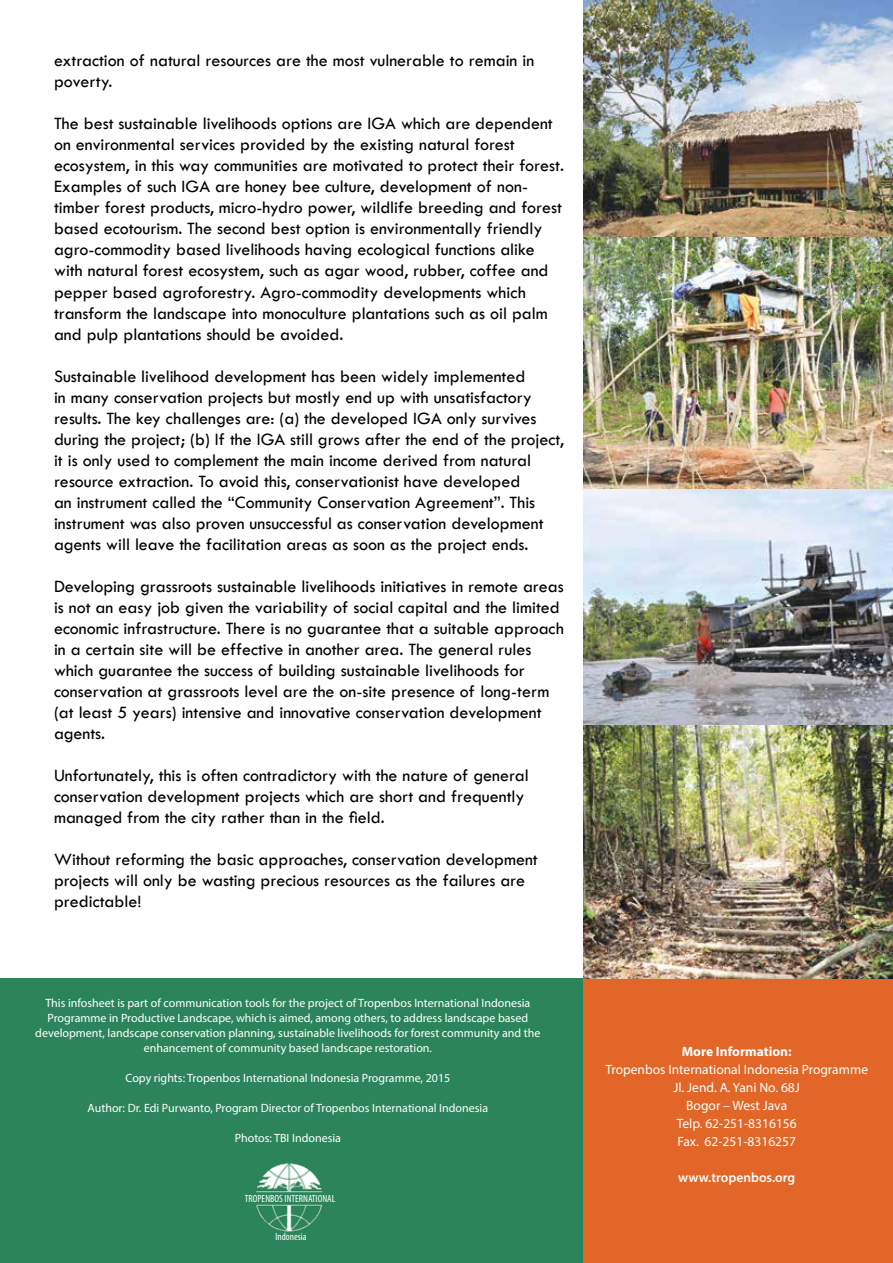
<style>
.page{position:relative;width:893px;height:1263px;background:#fff}
.page>*{position:absolute;margin:0;border:0;box-sizing:border-box;transform-origin:0 0}
.t1{font:18px/21px "Tw Cen";color:#000}
.t2{font:13.5px/18px "Myriad Pro";color:#fff;text-align:center}
.t3{font:600 13.5px "Myriad Pro";color:#fff}
.t4{font:700 13.5px "Myriad Pro";color:#fff}
.t5{font:12px/15px "Myriad Pro";color:#fff;text-align:center}
.t6{font:condensed 10.5px "Myriad Pro";color:#fff}
</style>
<div class="page">
<div style="left:576px;top:978px;width:317px;height:285px;background:#e16627"></div>
<div style="left:0;top:978px;width:582px;height:285px;background:#2c855a"></div>
<img style="left:256px;top:1163px;width:67px;height:69px">
<img style="left:583px;top:0;width:310px;height:978px">
<p class="t1" style="left:54px;top:50px;width:482px">extraction of natural resources are the most vulnerable to remain in poverty.</p>
<p class="t1" style="left:54px;top:113px;width:511px">The best sustainable livelihoods options are IGA which are dependent on environmental services provided by the existing natural forest ecosystem, in this way communities are motivated to protect their forest.<br>Examples of such IGA are honey bee culture, development of non&shy;timber forest products, micro-hydro power, wildlife breeding and forest based ecotourism. The second best option is environmentally friendly agro-commodity based livelihoods having ecological functions alike with natural forest ecosystem, such as agar wood, rubber, coffee and pepper based agroforestry. Agro-commodity developments which transform the landscape into monoculture plantations such as oil palm and pulp plantations should be avoided.</p>
<p class="t1" style="left:54px;top:365px;width:512px">Sustainable livelihood development has been widely implemented<br>in many conservation projects but mostly end up with unsatisfactory results. The key challenges are: (a) the developed IGA only survives during the project; (b) If the IGA still grows after the end of the project, it is only used to complement the main income derived from natural resource extraction. To avoid this, conservationist have developed<br>an instrument called the “Community Conservation Agreement”. This instrument was also proven unsuccessful as conservation development agents will leave the facilitation areas as soon as the project ends.</p>
<p class="t1" style="left:54px;top:575px;width:512px">Developing grassroots sustainable livelihoods initiatives in remote areas is not an easy job given the variability of social capital and the limited economic infrastructure. There is no guarantee that a suitable approach in a certain site will be effective in another area. The general rules which guarantee the success of building sustainable livelihoods for conservation at grassroots level are the on-site presence of long-term (at least 5 years) intensive and innovative conservation development agents.</p>
<p class="t1" style="left:54px;top:764px;width:476px">Unfortunately, this is often contradictory with the nature of general conservation development projects which are short and frequently managed from the city rather than in the field.</p>
<p class="t1" style="left:54px;top:848px;width:485px">Without reforming the basic approaches, conservation development projects will only be wasting precious resources as the failures are predictable!</p>
<p class="t5" style="left:35px;top:995px;width:507px">This infosheet is part of communication tools for the project of Tropenbos International Indonesia Programme in Productive Landscape, which is aimed, among others, to address landscape based development, landscape conservation planning, sustainable livelihoods for forest community and the enhancement of community based landscape restoration.</p>
<p class="t5" style="left:125px;top:1070px;width:326px">Copy rights: Tropenbos International Indonesia Programme, 2015</p>
<p class="t5" style="left:88px;top:1100px;width:402px">Author: Dr. Edi Purwanto, Program Director of Tropenbos International Indonesia</p>
<p class="t5" style="left:235px;top:1130px;width:108px">Photos: TBI Indonesia</p>
<p class="t6" style="left:245px;top:1192px;width:92px">TROPENBOS INTERNATIONAL</p>
<p class="t6" style="left:275px;top:1230px;width:33px">Indonesia</p>
<p class="t4" style="left:682px;top:1043px;width:111px">More Information:</p>
<p class="t2" style="left:605px;top:1060px;width:264px">Tropenbos International Indonesia Programme<br>Jl. Jend. A. Yani No. 68J<br>Bogor – West Java<br>Telp. 62-251-8316156<br>Fax. 62-251-8316257</p>
<p class="t3" style="left:678px;top:1169px;width:119px">www.tropenbos.org</p>
</div>
